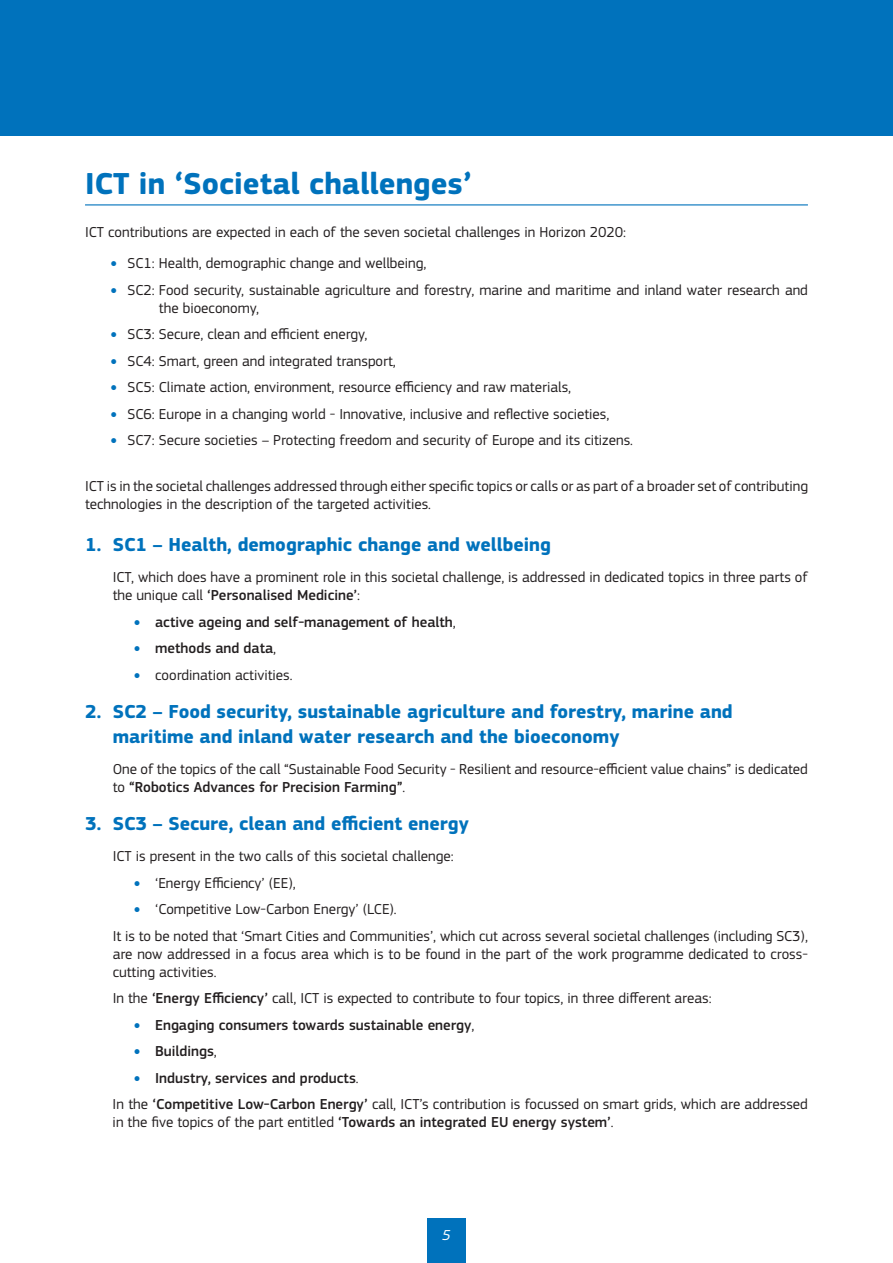
<style>
.page{position:relative;width:893px;height:1263px;background:#fff}
.page>*{position:absolute;margin:0;border:0;box-sizing:border-box;transform-origin:0 0}
.t1{font:700 31.5px "EC Square Sans Pro";color:#0072bc}
.t2{font:700 19.5px/25.5px "EC Square Sans Pro";color:#0072bc}
.t3{font:15px/18px "EC Square Sans Pro";color:#231f20}
.t4{font:500 15px "EC Square Sans Pro";color:#231f20}
.t5{font:italic 15px "EC Square Sans Pro";color:#fff}
.s1{font-weight:900;color:#0072bc}
.s2{font-weight:500}
.s3{font-weight:400}
</style>
<div class="page">
<div style="left:0;top:0;width:893px;height:136px;background:#0072bc"></div>
<div style="left:427px;top:1218px;width:39px;height:45px;background:#0072bc"></div>
<hr style="left:85px;top:204px;width:723px;height:1px;background:#0072bc">
<h1 class="t1" style="left:85px;top:164px;width:388px">ICT in ‘Societal challenges’</h1>
<p class="t3" style="left:85px;top:223px;width:543px">ICT contributions are expected in each of the seven societal challenges in Horizon 2020:</p>
<p class="t3" style="left:111px;top:254px;width:317px"><span class="s1">•</span> SC1: Health, demographic change and wellbeing,</p>
<p class="t3" style="left:159px;top:281px;width:651px;text-indent:-48px"><span class="s1">•</span> SC2: Food security, sustainable agriculture and forestry, marine and maritime and inland water research and the bioeconomy,</p>
<p class="t3" style="left:111px;top:325px;width:258px"><span class="s1">•</span> SC3: Secure, clean and efficient energy,</p>
<p class="t3" style="left:111px;top:352px;width:287px"><span class="s1">•</span> SC4: Smart, green and integrated transport,</p>
<p class="t3" style="left:111px;top:378px;width:462px"><span class="s1">•</span> SC5: Climate action, environment, resource efficiency and raw materials,</p>
<p class="t3" style="left:111px;top:405px;width:500px"><span class="s1">•</span> SC6: Europe in a changing world - Innovative, inclusive and reflective societies,</p>
<p class="t3" style="left:111px;top:431px;width:524px"><span class="s1">•</span> SC7: Secure societies – Protecting freedom and security of Europe and its citizens.</p>
<p class="t3" style="left:85px;top:477px;width:724px">ICT is in the societal challenges addressed through either specific topics or calls or as part of a broader set of contributing technologies in the description of the targeted activities.</p>
<h2 class="t2" style="left:85px;top:533px;width:467px">1. SC1 – Health, demographic change and wellbeing</h2>
<p class="t3" style="left:113px;top:568px;width:697px">ICT, which does have a prominent role in this societal challenge, is addressed in dedicated topics in three parts of the unique call <span class="s2">‘Personalised Medicine’</span>:</p>
<p class="t4" style="left:134px;top:613px;width:323px"><span class="s1">•</span> active ageing and self-management of health<span class="s3">,</span></p>
<p class="t4" style="left:134px;top:639px;width:144px"><span class="s1">•</span> methods and data<span class="s3">,</span></p>
<p class="t3" style="left:134px;top:666px;width:160px"><span class="s1">•</span> coordination activities.</p>
<h2 class="t2" style="left:113px;top:699px;width:622px;text-indent:-28px">2. SC2 – Food security, sustainable agriculture and forestry, marine and maritime and inland water research and the bioeconomy</h2>
<p class="t3" style="left:113px;top:760px;width:697px">One of the topics of the call “Sustainable Food Security - Resilient and resource-efficient value chains” is dedicated to <span class="s2">“Robotics Advances for Precision Farming”</span>.</p>
<h2 class="t2" style="left:85px;top:812px;width:385px">3. SC3 – Secure, clean and efficient energy</h2>
<p class="t3" style="left:113px;top:847px;width:343px">ICT is present in the two calls of this societal challenge:</p>
<p class="t3" style="left:134px;top:874px;width:163px"><span class="s1">•</span> ‘Energy Efficiency’ (EE),</p>
<p class="t3" style="left:113px;top:896px;width:697px;line-height:26.5px;text-indent:21px"><span class="s1">•</span> ‘Competitive Low-Carbon Energy’ (LCE).<br>It is to be noted that ‘Smart Cities and Communities’, which cut across several societal challenges (including SC3),</p>
<p class="t3" style="left:113px;top:945px;width:697px">are now addressed in a focus area which is to be found in the part of the work programme dedicated to cross&shy;cutting activities.</p>
<p class="t3" style="left:113px;top:989px;width:601px">In the <span class="s2">‘Energy Efficiency’</span> call, ICT is expected to contribute to four topics, in three different areas:</p>
<p class="t4" style="left:134px;top:1016px;width:342px"><span class="s1">•</span> Engaging consumers towards sustainable energy<span class="s3">,</span></p>
<p class="t4" style="left:134px;top:1042px;width:84px"><span class="s1">•</span> Buildings<span class="s3">,</span></p>
<p class="t3" style="left:113px;top:1064px;width:697px;line-height:26.5px;text-indent:21px"><span class="s1">•</span> <span class="s2">Industry, services and products</span>.<br>In the <span class="s2">‘Competitive Low-Carbon Energy’</span> call, ICT’s contribution is focussed on smart grids, which are addressed</p>
<p class="t4" style="left:113px;top:1113px;width:503px"><span class="s3">in the five topics of the part entitled</span> ‘Towards an integrated EU energy system’<span class="s3">.</span></p>
<p class="t5" style="left:442px;top:1227px;width:10px">5</p>
</div>
